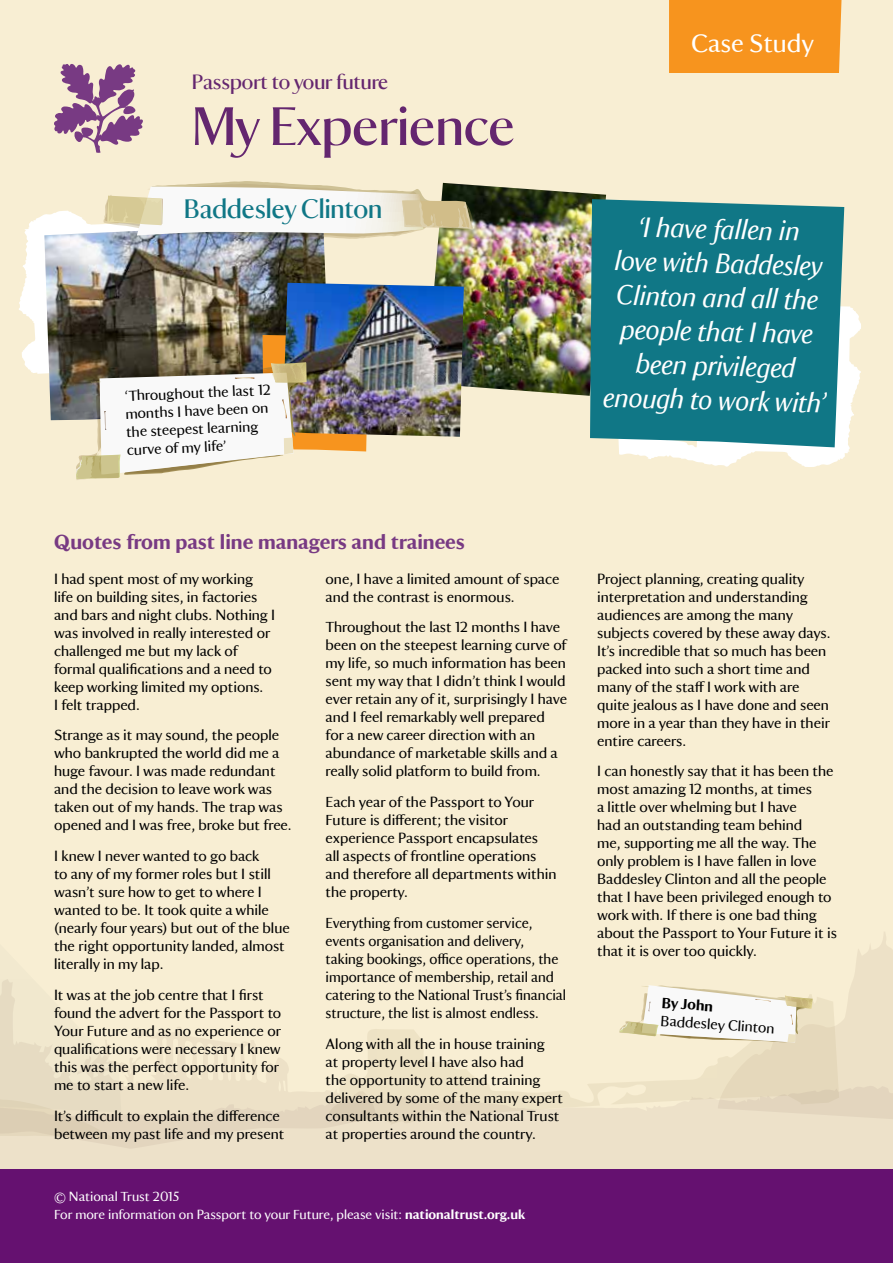
<style>
.page{position:relative;width:893px;height:1263px;background:#fff}
.page>*{position:absolute;margin:0;border:0;box-sizing:border-box;transform-origin:0 0}
.t1{font:55.05px "National Trust Display TT";color:#64266f}
.t2{font:italic 28.5px/34.2px "National Trust TT";color:#fff;text-align:center;scale:.96 1}
.t3{font:27.15px "National Trust Display TT";color:#107786}
.t4{font:25.95px "National Trust TT";color:#fff}
.t5{font:700 21px "National Trust TT";color:#783a83}
.t6{font:21px "National Trust Display TT";color:#64266f}
.t7{font:15px/18px "National Trust TT";color:#000}
.t8{font:15px/18px "National Trust TT";color:#000;scale:.96 1}
.t9{font:700 15px "National Trust TT";color:#000}
.t10{font:13.5px/18px "National Trust TT";color:#fff}
.s1{font-weight:700}
</style>
<div class="page">
<div style="left:0;top:0;width:893px;height:1256px;background:#f8eed3"></div>
<svg style="left:54px;top:64px;width:89px;height:89px"></svg>
<svg style="left:376px;top:1029px;width:102px;height:50px;fill:#eee3c5"></svg>
<svg style="left:0;top:1079px;width:893px;height:91px;fill:#ede1c9"></svg>
<svg style="left:0;top:1027px;width:376px;height:122px;fill:#ede1c7"></svg>
<svg style="left:0;top:979px;width:121px;height:161px"></svg>
<div style="left:0;top:1170px;width:893px;height:93px;background:#651170"></div>
<img style="left:473px;top:185px;width:133px;height:211px">
<svg style="left:619px;top:306px;width:242px;height:161px"></svg>
<div style="left:590px;top:199px;width:254px;height:248px;background:#107786"></div>
<div style="left:669px;top:0;width:172px;height:73px;background:#f7941e"></div>
<img style="left:19px;top:181px;width:454px;height:299px">
<svg style="left:617px;top:932px;width:276px;height:194px"></svg>
<h3 class="t6" style="left:192px;top:67px;width:198px">Passport to your future</h3>
<h1 class="t1" style="left:192px;top:86px;width:324px">My Experience</h1>
<h3 class="t3" style="left:184px;top:189px;width:200px">Baddesley Clinton</h3>
<p class="t7" style="left:124px;top:387px;width:148px;rotate:-3deg">‘Throughout the last 12 months I have been on the steepest learning curve of my life’</p>
<h3 class="t4" style="left:691px;top:26px;width:125px">Case Study</h3>
<h2 class="t2" style="left:610px;top:207px;width:234px;rotate:2deg">‘I have fallen in<br>love with Baddesley<br>Clinton and all the people that I have been privileged enough to work with’</h2>
<h3 class="t5" style="left:54px;top:527px;width:412px">Quotes from past line managers and trainees</h3>
<p class="t7" style="left:54px;top:568px;width:223px">I had spent most of my working life on building sites, in factories and bars and night clubs. Nothing I was involved in really interested or challenged me but my lack of formal qualifications and a need to keep working limited my options.<br>I felt trapped.</p>
<p class="t7" style="left:54px;top:725px;width:239px">Strange as it may sound, the people who bankrupted the world did me a huge favour. I was made redundant and the decision to leave work was taken out of my hands. The trap was opened and I was free, broke but free.</p>
<p class="t7" style="left:54px;top:846px;width:237px">I knew I never wanted to go back<br>to any of my former roles but I still wasn’t sure how to get to where I wanted to be. It took quite a while (nearly four years) but out of the blue the right opportunity landed, almost literally in my lap.</p>
<p class="t7" style="left:54px;top:985px;width:229px">It was at the job centre that I first found the advert for the Passport to Your Future and as no experience or qualifications were necessary I knew this was the perfect opportunity for me to start a new life.</p>
<p class="t7" style="left:54px;top:1105px;width:232px">It’s difficult to explain the difference between my past life and my present</p>
<p class="t7" style="left:326px;top:568px;width:235px">one, I have a limited amount of space and the contrast is enormous.</p>
<p class="t7" style="left:326px;top:617px;width:243px">Throughout the last 12 months I have been on the steepest learning curve of my life, so much information has been sent my way that I didn’t think I would ever retain any of it, surprisingly I have and I feel remarkably well prepared for a new career direction with an abundance of marketable skills and a really solid platform to build from.</p>
<p class="t7" style="left:326px;top:792px;width:232px">Each year of the Passport to Your<br>Future is different; the visitor experience Passport encapsulates<br>all aspects of frontline operations and therefore all departments within the property.</p>
<p class="t8" style="left:326px;top:913px;width:252px">Everything from customer service, events organisation and delivery,<br>taking bookings, office operations, the importance of membership, retail and catering to the National Trust’s financial structure, the list is almost endless.</p>
<p class="t7" style="left:326px;top:1033px;width:239px">Along with all the in house training<br>at property level I have also had<br>the opportunity to attend training delivered by some of the many expert consultants within the National Trust at properties around the country.</p>
<p class="t10" style="left:54px;top:1186px;width:473px">© National Trust 2015<br>For more information on Passport to your Future, please visit: <span class="s1">nationaltrust.org.uk</span></p>
<p class="t7" style="left:597px;top:568px;width:235px">Project planning, creating quality interpretation and understanding audiences are among the many subjects covered by these away days.<br>It’s incredible that so much has been packed into such a short time and many of the staff I work with are quite jealous as I have done and seen more in a year than they have in their entire careers.</p>
<p class="t7" style="left:597px;top:761px;width:241px">I can honestly say that it has been the most amazing 12 months, at times<br>a little over whelming but I have<br>had an outstanding team behind<br>me, supporting me all the way. The only problem is I have fallen in love Baddesley Clinton and all the people that I have been privileged enough to work with. If there is one bad thing about the Passport to Your Future it is that it is over too quickly.</p>
<p class="t9" style="left:663px;top:992px;width:53px;rotate:4deg">By John</p>
<p class="t7" style="left:661px;top:1010px;width:116px;rotate:4deg">Baddesley Clinton</p>
</div>
